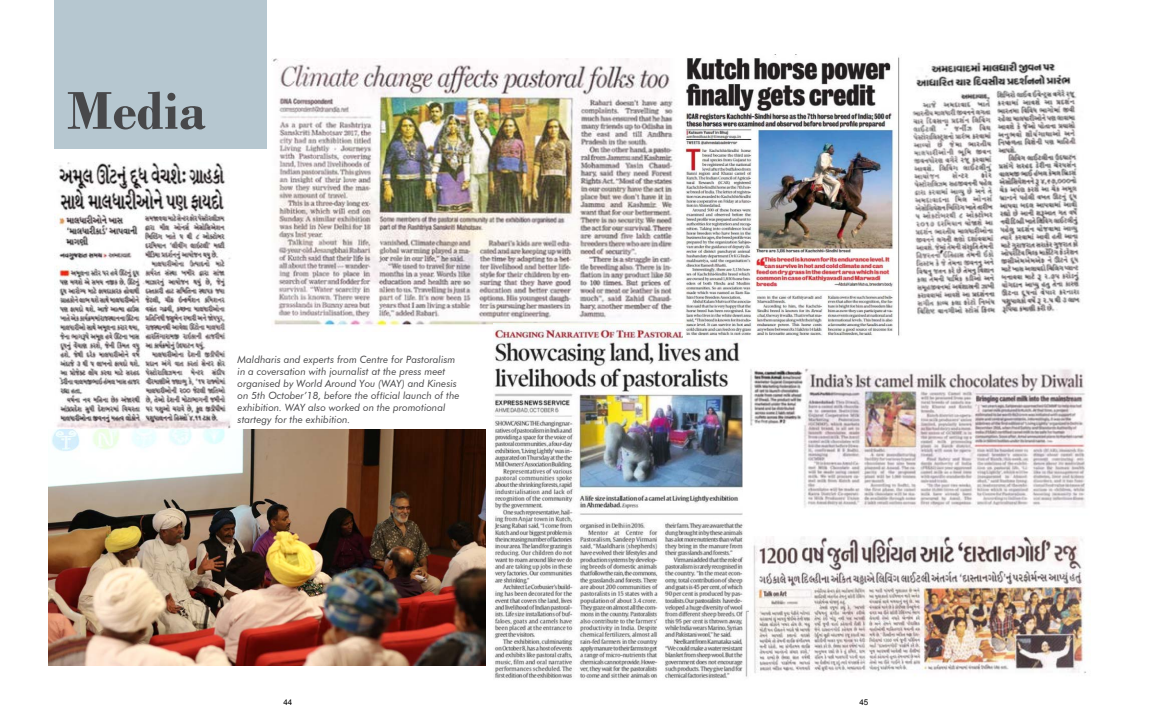
<style>
.page{position:relative;width:1152px;height:720px;background:#fff}
.page>*{position:absolute;margin:0;border:0;box-sizing:border-box;transform-origin:0 0}
.t1{font:700 56px "Bodoni";color:#48484a}
.t2{font:italic 10px/12px "Futura BT";color:#48484a}
.t3{font:8px "Arial";color:#000}
</style>
<div class="page">
<img style="left:912px;top:61px;width:169px;height:254px">
<img style="left:273px;top:58px;width:401px;height:269px">
<img style="left:54px;top:162px;width:177px;height:268px">
<div style="left:54px;top:0;width:213px;height:149px;background:#b6c7d0"></div>
<img style="left:494px;top:323px;width:255px;height:356px">
<img style="left:753px;top:536px;width:333px;height:137px">
<img style="left:743px;top:368px;width:343px;height:147px">
<img style="left:683px;top:54px;width:217px;height:285px">
<img style="left:48px;top:430px;width:438px;height:236px">
<h1 class="t1" style="left:67px;top:77px;width:141px">Media</h1>
<p class="t2" style="left:238px;top:353px;width:224px">Maldharis and experts from Centre for Pastoralism in a coversation with journalist at the press meet organised by World Around You (WAY) and Kinesis on 5th October’18, before the official launch of the exhibition. WAY also worked on the promotional startegy for the exhibition.</p>
<p class="t3" style="left:284px;top:697px;width:10px">44</p>
<p class="t3" style="left:860px;top:697px;width:10px">45</p>
</div>
